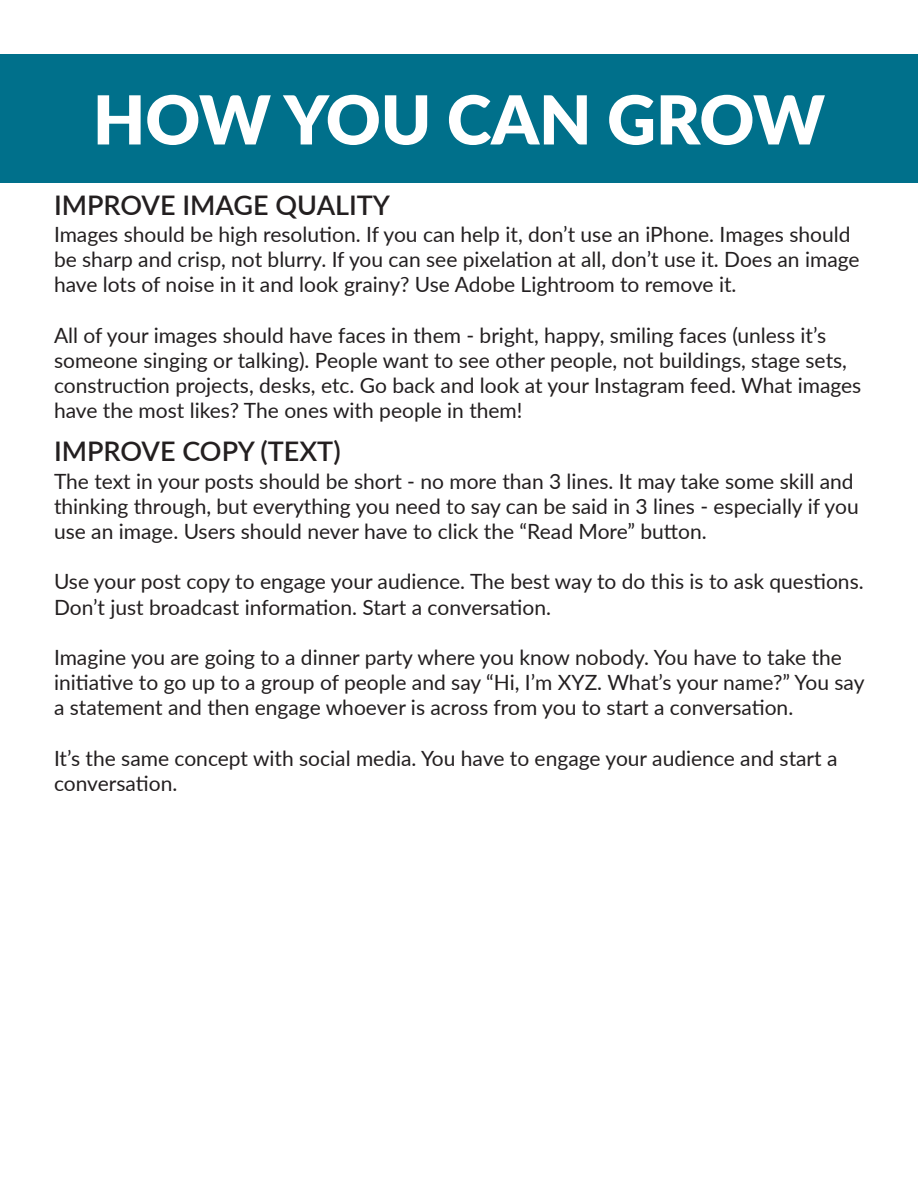
<style>
.page{position:relative;width:918px;height:1188px;background:#fff}
.page>*{position:absolute;margin:0;border:0;box-sizing:border-box;transform-origin:0 0}
.t1{font:900 67.5px "Lato";color:#fff}
.t2{font:600 27px "Lato";color:#231f20}
.t3{font:21px/25.2px "Lato";color:#231f20}
</style>
<div class="page">
<div style="left:0;top:54px;width:918px;height:128px;background:#00708b"></div>
<p class="t1" style="left:93px;top:69px;width:734px">HOW YOU CAN GROW</p>
<p class="t2" style="left:54px;top:186px;width:338px">IMPROVE IMAGE QUALITY</p>
<p class="t3" style="left:54px;top:221px;width:807px">Images should be high resolution. If you can help it, don’t use an iPhone. Images should be sharp and crisp, not blurry. If you can see pixelation at all, don’t use it. Does an image have lots of noise in it and look grainy? Use Adobe Lightroom to remove it.</p>
<p class="t3" style="left:54px;top:322px;width:809px">All of your images should have faces in them - bright, happy, smiling faces (unless it’s someone singing or talking). People want to see other people, not buildings, stage sets, construction projects, desks, etc. Go back and look at your Instagram feed. What images have the most likes? The ones with people in them!</p>
<p class="t2" style="left:54px;top:432px;width:288px">IMPROVE COPY (TEXT)</p>
<p class="t3" style="left:54px;top:467px;width:806px">The text in your posts should be short - no more than 3 lines. It may take some skill and thinking through, but everything you need to say can be said in 3 lines - especially if you use an image. Users should never have to click the “Read More” button.</p>
<p class="t3" style="left:54px;top:568px;width:811px">Use your post copy to engage your audience. The best way to do this is to ask questions.<br>Don’t just broadcast information. Start a conversation.</p>
<p class="t3" style="left:54px;top:644px;width:812px">Imagine you are going to a dinner party where you know nobody. You have to take the initiative to go up to a group of people and say “Hi, I’m XYZ. What’s your name?” You say a statement and then engage whoever is across from you to start a conversation.</p>
<p class="t3" style="left:54px;top:745px;width:785px">It’s the same concept with social media. You have to engage your audience and start a conversation.</p>
</div>
